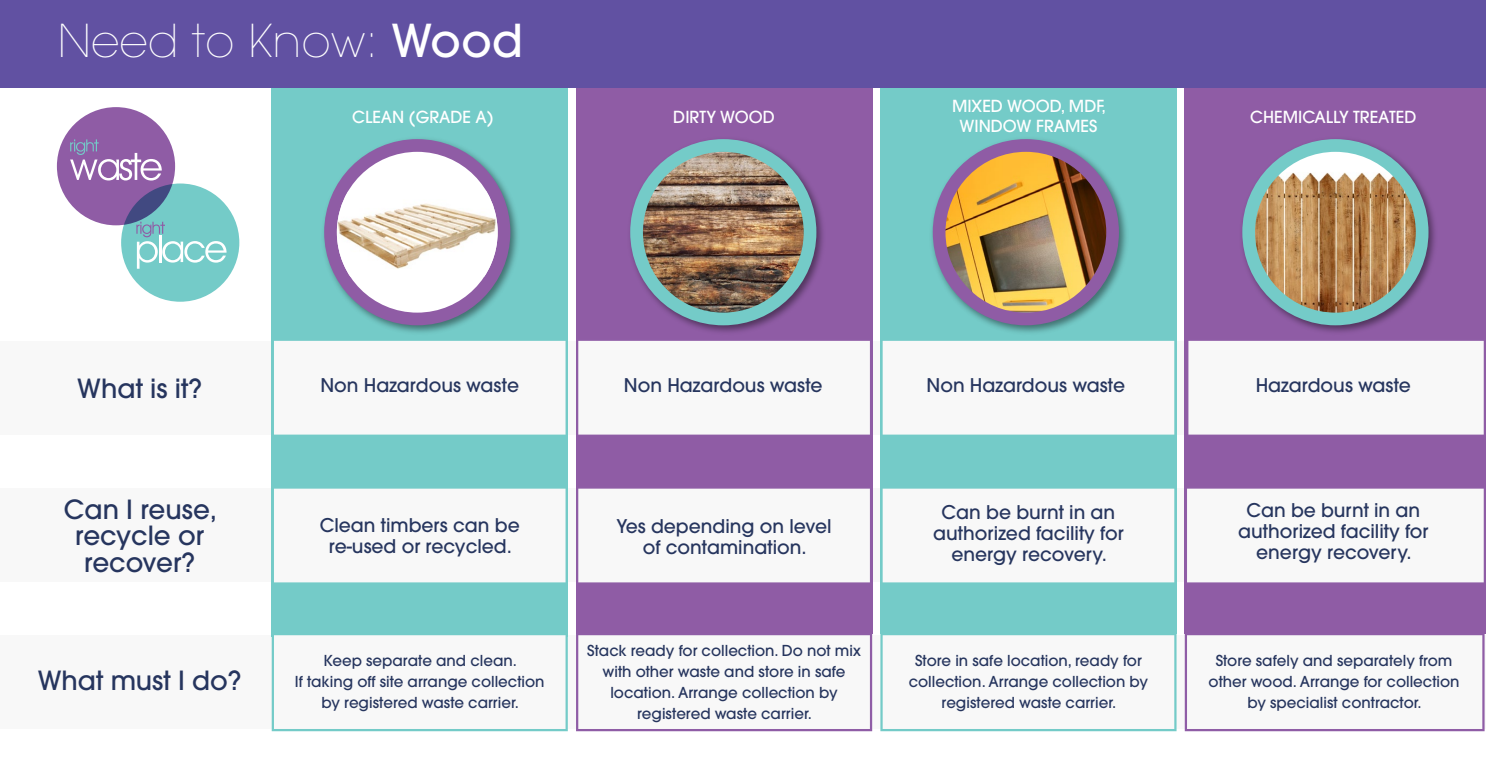
<style>
.page{position:relative;width:1486px;height:766px;background:#fff}
.page>*{position:absolute;margin:0;border:0;box-sizing:border-box;transform-origin:0 0}
.t1{font:200 45px "Avant Garde";letter-spacing:.01em;color:#fff}
.t2{font:500 26.25px/26.2px "Avant Garde";color:#26355e;text-align:center}
.t3{font:500 18.75px/21px "Avant Garde";color:#26355e;text-align:center}
.t4{font:500 16.5px/20.2px "Avant Garde";color:#fff;text-align:center}
.t5{font:500 15px/21px "Avant Garde";color:#26355e;text-align:center}
.s1{font-weight:500}
</style>
<div class="page">
<div style="left:0;top:341px;width:1486px;height:94px;background:#f8f8f8"></div>
<div style="left:0;top:488px;width:1486px;height:94px;background:#f8f8f8"></div>
<div style="left:0;top:635px;width:1486px;height:94px;background:#f8f8f8"></div>
<div style="left:1185px;top:88px;width:301px;height:545px;background:#8f5ca5"></div>
<div style="left:880px;top:88px;width:296px;height:545px;background:#74cbc8"></div>
<div style="left:576px;top:88px;width:296px;height:545px;background:#8f5ca5"></div>
<div style="left:272px;top:88px;width:296px;height:548px;background:#74cbc8"></div>
<div style="left:578px;top:488px;width:169px;height:95px;background:#f8f8f8"></div>
<div style="left:1187px;top:488px;width:297px;height:95px;background:#f8f8f8"></div>
<div style="left:999px;top:488px;width:176px;height:95px;background:#f8f8f8"></div>
<div style="left:274px;top:488px;width:292px;height:95px;background:#f8f8f8"></div>
<div style="left:1188px;top:340px;width:296px;height:95px;background:#f8f8f8"></div>
<div style="left:882px;top:340px;width:293px;height:95px;background:#f8f8f8"></div>
<div style="left:578px;top:340px;width:292px;height:95px;background:#f8f8f8"></div>
<div style="left:274px;top:340px;width:292px;height:95px;background:#f8f8f8"></div>
<div style="left:0;top:0;width:1486px;height:88px;background:#6151a2"></div>
<svg style="left:272px;top:635px;width:296px;height:96px"></svg>
<svg style="left:576px;top:633px;width:296px;height:98px"></svg>
<svg style="left:1185px;top:633px;width:299px;height:98px"></svg>
<svg style="left:880px;top:633px;width:296px;height:98px"></svg>
<div style="left:121px;top:183px;width:118px;height:119px;background:#74cbc8;border-radius:50%"></div>
<div style="left:57px;top:107px;width:118px;height:118px;background:#8f5ca5;border-radius:50%"></div>
<svg style="left:70px;top:139px;width:92px;height:41px"></svg>
<svg style="left:136px;top:222px;width:91px;height:47px"></svg>
<img style="left:367px;top:139px;width:107px;height:194px">
<div style="left:324px;top:139px;width:186px;height:186px;background:#8f5ca5;border-radius:50%"></div>
<img style="left:672px;top:139px;width:109px;height:193px">
<div style="left:630px;top:139px;width:186px;height:186px;background:#74cbc8;border-radius:50%"></div>
<img style="left:932px;top:139px;width:195px;height:194px">
<div style="left:933px;top:139px;width:186px;height:186px;background:#8f5ca5;border-radius:50%"></div>
<img style="left:1296px;top:139px;width:86px;height:193px">
<div style="left:1242px;top:139px;width:186px;height:186px;background:#74cbc8;border-radius:50%"></div>
<svg style="left:324px;top:149px;width:194px;height:167px"></svg>
<svg style="left:630px;top:143px;width:193px;height:172px"></svg>
<svg style="left:747px;top:416px;width:252px;height:171px;fill:#f8f8f8"></svg>
<svg style="left:1242px;top:150px;width:193px;height:172px"></svg>
<div style="left:337px;top:152px;width:161px;height:161px;background:#fff;border-radius:50%"></div>
<img style="left:337px;top:191px;width:161px;height:86px">
<img style="left:643px;top:152px;width:161px;height:161px;border-radius:80px">
<img style="left:945px;top:152px;width:161px;height:161px;border-radius:80px">
<img style="left:1255px;top:152px;width:161px;height:161px;border-radius:80px">
<h1 class="t1" style="left:58px;top:14px;width:467px">Need to Know: <span class="s1">Wood</span></h1>
<p class="t4" style="left:952px;top:96px;width:156px">MIXED WOOD, MDF,<br>WINDOW FRAMES</p>
<p class="t4" style="left:352px;top:107px;width:143px">CLEAN (GRADE A)</p>
<p class="t4" style="left:673px;top:107px;width:103px">DIRTY WOOD</p>
<p class="t4" style="left:1250px;top:107px;width:168px">CHEMICALLY TREATED</p>
<h2 class="t2" style="left:77px;top:375px;width:126px">What is it?</h2>
<h2 class="t2" style="left:64px;top:496px;width:155px">Can I reuse, recycle or recover?</h2>
<h2 class="t2" style="left:38px;top:667px;width:205px">What must I do?</h2>
<p class="t3" style="left:320px;top:375px;width:200px">Non Hazardous waste</p>
<p class="t3" style="left:624px;top:375px;width:200px">Non Hazardous waste</p>
<p class="t3" style="left:926px;top:375px;width:200px">Non Hazardous waste</p>
<p class="t3" style="left:1255px;top:375px;width:157px">Hazardous waste</p>
<p class="t3" style="left:320px;top:514px;width:201px">Clean timbers can be re-used or recycled.</p>
<p class="t3" style="left:616px;top:515px;width:217px">Yes depending on level of contamination.</p>
<p class="t3" style="left:933px;top:502px;width:192px">Can be burnt in an authorized facility for energy recovery.</p>
<p class="t3" style="left:1238px;top:500px;width:192px">Can be burnt in an authorized facility for energy recovery.</p>
<p class="t5" style="left:295px;top:650px;width:251px">Keep separate and clean.<br>If taking off site arrange collection by registered waste carrier.</p>
<p class="t5" style="left:587px;top:640px;width:275px">Stack ready for collection. Do not mix with other waste and store in safe location. Arrange collection by registered waste carrier.</p>
<p class="t5" style="left:909px;top:650px;width:241px">Store in safe location, ready for collection. Arrange collection by registered waste carrier.</p>
<p class="t5" style="left:1208px;top:650px;width:252px">Store safely and separately from other wood. Arrange for collection by specialist contractor.</p>
</div>
